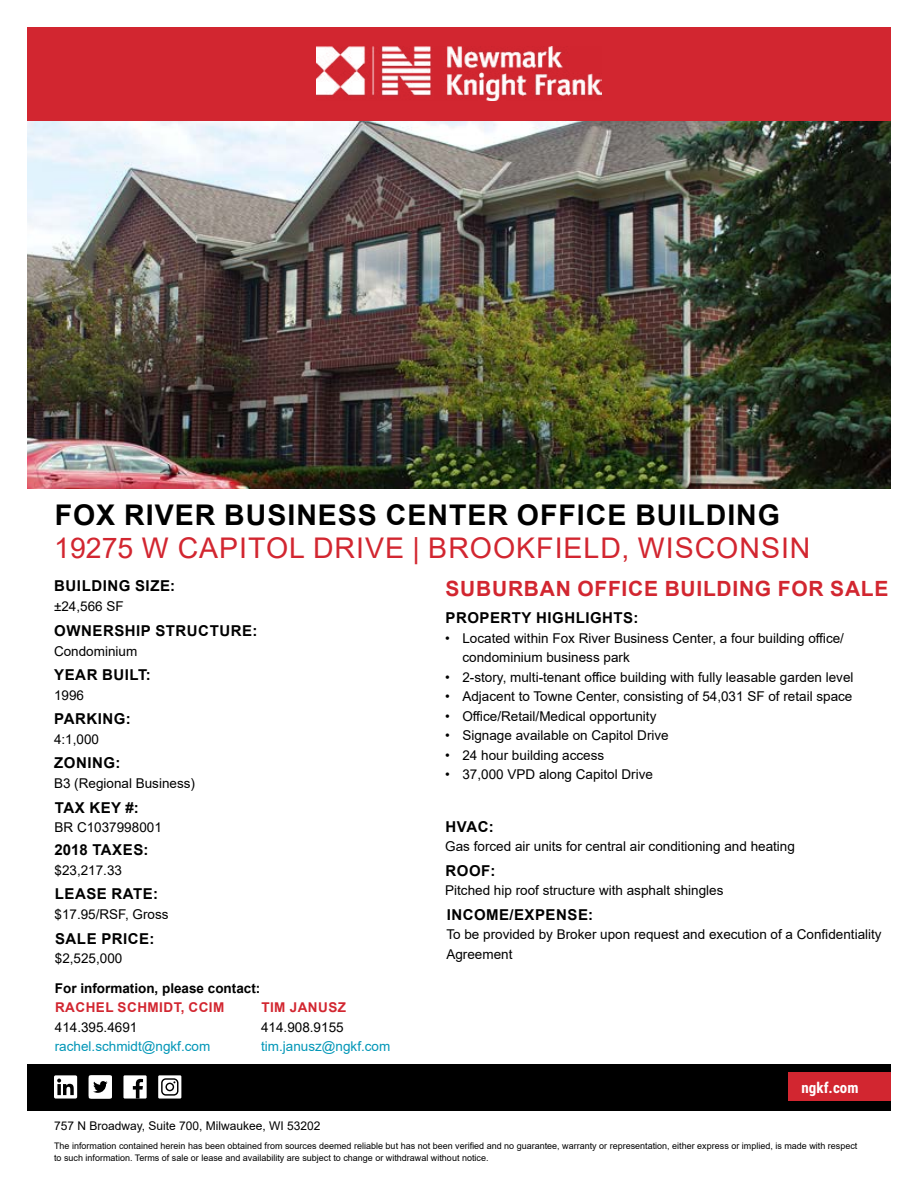
<style>
.page{position:relative;width:918px;height:1188px;background:#fff}
.page>*{position:absolute;margin:0;border:0;box-sizing:border-box;transform-origin:0 0}
.t1{font:28.5px "Arial";letter-spacing:.035em;color:#d22630}
.t2{font:700 28.5px "Arial";letter-spacing:.035em;color:#000}
.t3{font:700 21px "Arial";letter-spacing:.035em;color:#d22630}
.t4{font:700 15px "Arial";letter-spacing:.035em;color:#000}
.t5{font:700 15px "Arial";color:#000}
.t6{font:700 15px "Roboto Condensed";color:#fff}
.t7{font:13.5px/19.5px "Arial";color:#000}
.t8{font:13.5px "Arial";color:#0096b7}
.t9{font:700 13.5px "Arial";color:#000}
.t10{font:700 13.5px "Arial";letter-spacing:.035em;color:#d22630}
.t11{font:12px "Arial";color:#000}
.t12{font:9px/12px "Arial";color:#000}
</style>
<div class="page">
<div style="left:27px;top:1064px;width:864px;height:46px;background:#000"></div>
<div style="left:789px;top:1073px;width:102px;height:28px;background:#d22630"></div>
<div style="left:123px;top:1075px;width:24px;height:24px;background:#fff"></div>
<svg style="left:133px;top:1079px;width:10px;height:20px"></svg>
<div style="left:89px;top:1075px;width:23px;height:24px;background:#fff;border-radius:3px"></div>
<svg style="left:93px;top:1081px;width:15px;height:12px"></svg>
<div style="left:54px;top:1075px;width:23px;height:24px;background:#fff;border-radius:2px"></div>
<svg style="left:57px;top:1079px;width:17px;height:16px"></svg>
<div style="left:158px;top:1075px;width:23px;height:24px;background:#fff"></div>
<svg style="left:161px;top:1078px;width:17px;height:18px"></svg>
<div style="left:27px;top:27px;width:864px;height:95px;background:#d22630"></div>
<img style="left:317px;top:46px;width:284px;height:55px">
<img style="left:27px;top:122px;width:864px;height:367px">
<h1 class="t2" style="left:55px;top:495px;width:727px">FOX RIVER BUSINESS CENTER OFFICE BUILDING</h1>
<h1 class="t1" style="left:54px;top:529px;width:758px">19275 W CAPITOL DRIVE | BROOKFIELD, WISCONSIN</h1>
<h2 class="t3" style="left:446px;top:574px;width:444px">SUBURBAN OFFICE BUILDING FOR SALE</h2>
<p class="t4" style="left:445px;top:607px;width:195px">PROPERTY HIGHLIGHTS:</p>
<p class="t7" style="left:462px;top:628px;width:383px;text-indent:-17px">• Located within Fox River Business Center, a four building office/ condominium business park</p>
<p class="t7" style="left:445px;top:667px;width:410px">• 2-story, multi-tenant office building with fully leasable garden level</p>
<p class="t7" style="left:445px;top:686px;width:409px">• Adjacent to Towne Center, consisting of 54,031 SF of retail space</p>
<p class="t7" style="left:445px;top:706px;width:213px">• Office/Retail/Medical opportunity</p>
<p class="t7" style="left:445px;top:725px;width:225px">• Signage available on Capitol Drive</p>
<p class="t7" style="left:445px;top:745px;width:161px">• 24 hour building access</p>
<p class="t7" style="left:445px;top:764px;width:209px">• 37,000 VPD along Capitol Drive</p>
<p class="t4" style="left:54px;top:576px;width:123px">BUILDING SIZE:</p>
<p class="t7" style="left:54px;top:596px;width:71px">±24,566 SF</p>
<p class="t4" style="left:54px;top:620px;width:205px">OWNERSHIP STRUCTURE:</p>
<p class="t7" style="left:54px;top:641px;width:85px">Condominium</p>
<p class="t4" style="left:54px;top:664px;width:98px">YEAR BUILT:</p>
<p class="t7" style="left:54px;top:685px;width:32px">1996</p>
<p class="t4" style="left:54px;top:708px;width:78px">PARKING:</p>
<p class="t7" style="left:54px;top:729px;width:47px">4:1,000</p>
<p class="t4" style="left:54px;top:752px;width:68px">ZONING:</p>
<p class="t7" style="left:54px;top:773px;width:143px">B3 (Regional Business)</p>
<p class="t4" style="left:55px;top:797px;width:86px">TAX KEY #:</p>
<p class="t7" style="left:55px;top:818px;width:109px">BR C1037998001</p>
<p class="t5" style="left:55px;top:839px;width:96px">2018 TAXES:</p>
<p class="t7" style="left:55px;top:860px;width:69px">$23,217.33</p>
<p class="t4" style="left:55px;top:884px;width:105px">LEASE RATE:</p>
<p class="t7" style="left:55px;top:904px;width:116px">$17.95/RSF, Gross</p>
<p class="t4" style="left:55px;top:928px;width:101px">SALE PRICE:</p>
<p class="t7" style="left:55px;top:949px;width:69px">$2,525,000</p>
<p class="t4" style="left:446px;top:816px;width:50px">HVAC:</p>
<p class="t7" style="left:445px;top:837px;width:351px">Gas forced air units for central air conditioning and heating</p>
<p class="t4" style="left:445px;top:860px;width:52px">ROOF:</p>
<p class="t7" style="left:445px;top:880px;width:280px">Pitched hip roof structure with asphalt shingles</p>
<p class="t4" style="left:447px;top:904px;width:148px">INCOME/EXPENSE:</p>
<p class="t7" style="left:446px;top:925px;width:437px">To be provided by Broker upon request and execution of a Confidentiality<br>Agreement</p>
<p class="t9" style="left:55px;top:978px;width:207px">For information, please contact:</p>
<p class="t10" style="left:55px;top:998px;width:171px">RACHEL SCHMIDT, CCIM</p>
<p class="t7" style="left:55px;top:1017px;width:84px">414.395.4691</p>
<p class="t8" style="left:55px;top:1037px;width:157px">rachel.schmidt@ngkf.com</p>
<p class="t10" style="left:261px;top:998px;width:86px">TIM JANUSZ</p>
<p class="t7" style="left:261px;top:1017px;width:84px">414.908.9155</p>
<p class="t8" style="left:261px;top:1037px;width:131px">tim.janusz@ngkf.com</p>
<p class="t11" style="left:54px;top:1117px;width:268px">757 N Broadway, Suite 700, Milwaukee, WI 53202</p>
<p class="t6" style="left:802px;top:1077px;width:58px">ngkf.com</p>
<p class="t12" style="left:54px;top:1139px;width:805px">The information contained herein has been obtained from sources deemed reliable but has not been verified and no guarantee, warranty or representation, either express or implied, is made with respect to such information. Terms of sale or lease and availability are subject to change or withdrawal without notice.</p>
</div>
